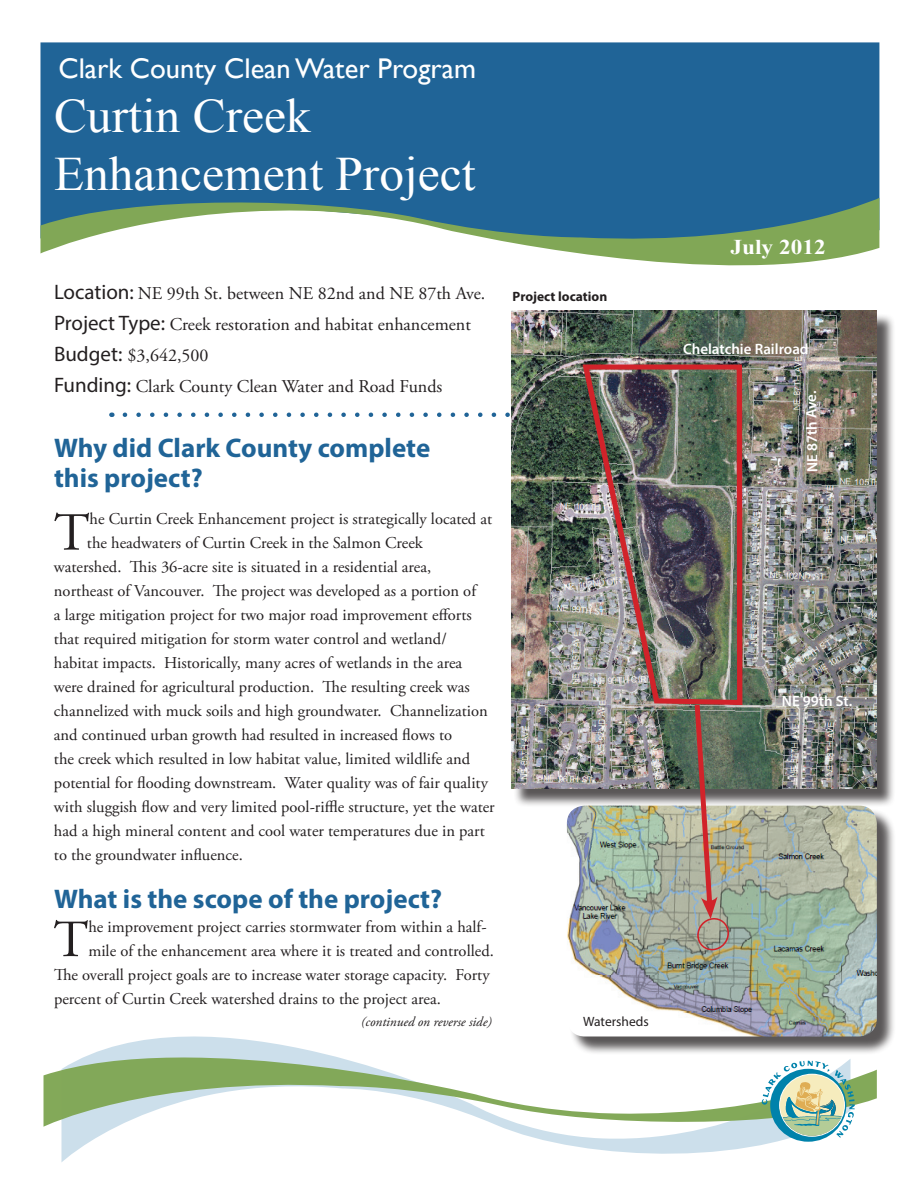
<style>
.page{position:relative;width:918px;height:1188px;background:#fff}
.page>*{position:absolute;margin:0;border:0;box-sizing:border-box;transform-origin:0 0}
.t1{font:53.4px "Adobe Garamond Pro";color:#231f20}
.t2{font:52.2px "Adobe Garamond Pro";color:#231f20}
.t3{font:48px/57.6px "Times New Roman";color:#fff}
.t4{font:28.5px "Gill Sans";color:#fff}
.t5{font:700 27px/30px "Myriad Pro";color:#206497}
.t6{font:700 21px "Times New Roman";color:#fff;scale:1.11 1}
.t7{font:18px/30.8px "Adobe Garamond Pro";color:#231f20}
.t8{font:16.5px "Adobe Garamond Pro";color:#231f20}
.t9{font:600 15px "Myriad Pro";color:#fff}
.t10{font:italic 13.5px "Adobe Garamond Pro";color:#231f20}
.t11{font:700 13.5px "Myriad Pro";color:#231f20}
.t12{font:13.5px "Myriad Pro";color:#231f20}
.s1{font-family:"Myriad Pro";font-size:21px}
</style>
<div class="page">
<svg style="left:125px;top:413px;width:385px;height:4px"></svg>
<div style="left:513px;top:313px;width:383px;height:495px;background:#231f20;opacity:.75"></div>
<img style="left:511px;top:311px;width:366px;height:478px">
<div style="left:569px;top:808px;width:327px;height:247px;background:#231f20;opacity:.75"></div>
<img style="left:567px;top:806px;width:310px;height:230px">
<div style="left:40px;top:42px;width:839px;height:152px;background:#206497"></div>
<svg style="left:40px;top:194px;width:839px;height:72px"></svg>
<svg style="left:61px;top:979px;width:790px;height:183px"></svg>
<svg style="left:44px;top:1055px;width:833px;height:74px"></svg>
<svg style="left:762px;top:1061px;width:93px;height:81px"></svg>
<img style="left:580px;top:361px;width:165px;height:347px">
<img style="left:692px;top:700px;width:39px;height:251px">
<h3 class="t4" style="left:58px;top:52px;width:419px">Clark County Clean Water Program</h3>
<h3 class="t3" style="left:54px;top:87px;width:423px">Curtin Creek<br>Enhancement Project</h3>
<p class="t7" style="left:54px;top:279px;width:433px"><span class="s1">Location:</span> NE 99th St. between NE 82nd and NE 87th Ave.<br><span class="s1">Project Type:</span> Creek restoration and habitat enhancement <span class="s1">Budget:</span> $3,642,500<br><span class="s1">Funding:</span> Clark County Clean Water and Road Funds</p>
<h3 class="t5" style="left:54px;top:432px;width:378px">Why did Clark County complete this project?</h3>
<h1 class="t1" style="left:54px;top:501px;width:37px">T</h1>
<p class="t8" style="left:90px;top:509px;width:404px">he Curtin Creek Enhancement project is strategically located at</p>
<p class="t8" style="left:87px;top:533px;width:337px">the headwaters of Curtin Creek in the Salmon Creek</p>
<p class="t8" style="left:54px;top:557px;width:379px">watershed. This 36-acre site is situated in a residential area,</p>
<p class="t8" style="left:54px;top:581px;width:424px">northeast of Vancouver. The project was developed as a portion of</p>
<p class="t8" style="left:54px;top:605px;width:419px">a large mitigation project for two major road improvement efforts</p>
<p class="t8" style="left:54px;top:629px;width:394px">that required mitigation for storm water control and wetland/</p>
<p class="t8" style="left:54px;top:653px;width:410px">habitat impacts. Historically, many acres of wetlands in the area</p>
<p class="t8" style="left:54px;top:677px;width:417px">were drained for agricultural production. The resulting creek was</p>
<p class="t8" style="left:54px;top:701px;width:435px">channelized with muck soils and high groundwater. Channelization</p>
<p class="t8" style="left:54px;top:725px;width:400px">and continued urban growth had resulted in increased flows to</p>
<p class="t8" style="left:54px;top:749px;width:418px">the creek which resulted in low habitat value, limited wildlife and</p>
<p class="t8" style="left:54px;top:773px;width:435px">potential for flooding downstream. Water quality was of fair quality</p>
<p class="t8" style="left:54px;top:797px;width:442px">with sluggish flow and very limited pool-riffle structure, yet the water</p>
<p class="t8" style="left:54px;top:821px;width:432px">had a high mineral content and cool water temperatures due in part</p>
<p class="t8" style="left:54px;top:845px;width:190px">to the groundwater influence.</p>
<h3 class="t5" style="left:54px;top:883px;width:390px">What is the scope of the project?</h3>
<h2 class="t2" style="left:54px;top:908px;width:36px">T</h2>
<p class="t8" style="left:88px;top:917px;width:400px">he improvement project carries stormwater from within a half-</p>
<p class="t8" style="left:88px;top:941px;width:407px">mile of the enhancement area where it is treated and controlled.</p>
<p class="t8" style="left:54px;top:965px;width:437px">The overall project goals are to increase water storage capacity. Forty</p>
<p class="t8" style="left:54px;top:989px;width:388px">percent of Curtin Creek watershed drains to the project area.</p>
<p class="t11" style="left:513px;top:287px;width:96px">Project location</p>
<p class="t10" style="left:361px;top:1014px;width:132px">(continued on reverse side)</p>
<p class="t12" style="left:583px;top:1014px;width:67px">Watersheds</p>
<p class="t6" style="left:731px;top:233px;width:87px">July 2012</p>
<p class="t9" style="left:683px;top:339px;width:127px">Chelatchie Railroad</p>
<p class="t9" style="left:803px;top:473px;width:83px;rotate:-91deg">NE 87th Ave.</p>
<p class="t9" style="left:782px;top:692px;width:72px">NE 99th St.</p>
</div>
